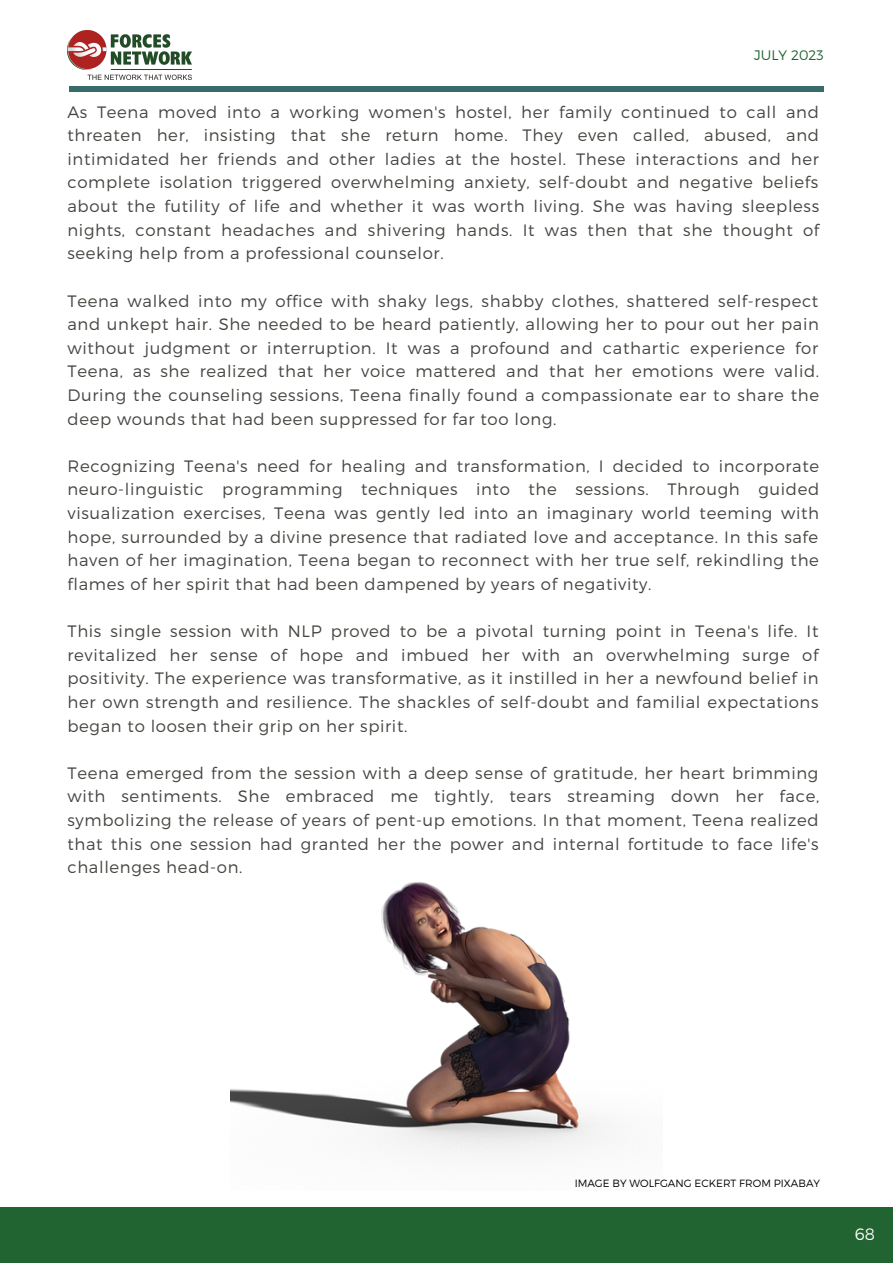
<style>
.page{position:relative;width:893px;height:1264px;background:#fff}
.page>*{position:absolute;margin:0;border:0;box-sizing:border-box;transform-origin:0 0}
.t1{font:300 16.5px/23.5px "Montserrat";letter-spacing:.04em;color:#444440;text-align:justify}
.t2{font:300 16.5px "Montserrat";color:#fff}
.t3{font:300 13.8px "Montserrat";color:#226431}
.t4{font:300 10.5px "Montserrat";color:#000}
</style>
<div class="page">
<div style="left:0;top:1206px;width:892px;height:56px;background:#226431"></div>
<img style="left:67px;top:31px;width:124px;height:48px">
<div style="left:69px;top:86px;width:754px;height:6px;background:#376c6b"></div>
<img style="left:230px;top:882px;width:382px;height:275px">
<p class="t3" style="left:754px;top:46px;width:71px">JULY 2023</p>
<p class="t1" style="left:67px;top:99px;width:753px">As Teena moved into a working women's hostel, her family continued to call and threaten her, insisting that she return home. They even called, abused, and intimidated her friends and other ladies at the hostel. These interactions and her complete isolation triggered overwhelming anxiety, self-doubt and negative beliefs about the futility of life and whether it was worth living. She was having sleepless nights, constant headaches and shivering hands. It was then that she thought of seeking help from a professional counselor.</p>
<p class="t1" style="left:67px;top:288px;width:753px">Teena walked into my office with shaky legs, shabby clothes, shattered self-respect and unkept hair. She needed to be heard patiently, allowing her to pour out her pain without judgment or interruption. It was a profound and cathartic experience for Teena, as she realized that her voice mattered and that her emotions were valid.<br>During the counseling sessions, Teena finally found a compassionate ear to share the deep wounds that had been suppressed for far too long.</p>
<p class="t1" style="left:67px;top:453px;width:753px">Recognizing Teena's need for healing and transformation, I decided to incorporate neuro-linguistic programming techniques into the sessions. Through guided visualization exercises, Teena was gently led into an imaginary world teeming with hope, surrounded by a divine presence that radiated love and acceptance. In this safe haven of her imagination, Teena began to reconnect with her true self, rekindling the flames of her spirit that had been dampened by years of negativity.</p>
<p class="t1" style="left:67px;top:618px;width:752px">This single session with NLP proved to be a pivotal turning point in Teena's life. It revitalized her sense of hope and imbued her with an overwhelming surge of positivity. The experience was transformative, as it instilled in her a newfound belief in her own strength and resilience. The shackles of self-doubt and familial expectations began to loosen their grip on her spirit.</p>
<p class="t1" style="left:67px;top:760px;width:753px">Teena emerged from the session with a deep sense of gratitude, her heart brimming with sentiments. She embraced me tightly, tears streaming down her face, symbolizing the release of years of pent-up emotions. In that moment, Teena realized that this one session had granted her the power and internal fortitude to face life's challenges head-on.</p>
<p class="t4" style="left:574px;top:1176px;width:247px">IMAGE BY WOLFGANG ECKERT FROM PIXABAY</p>
<p class="t2" style="left:854px;top:1223px;width:22px">68</p>
</div>
